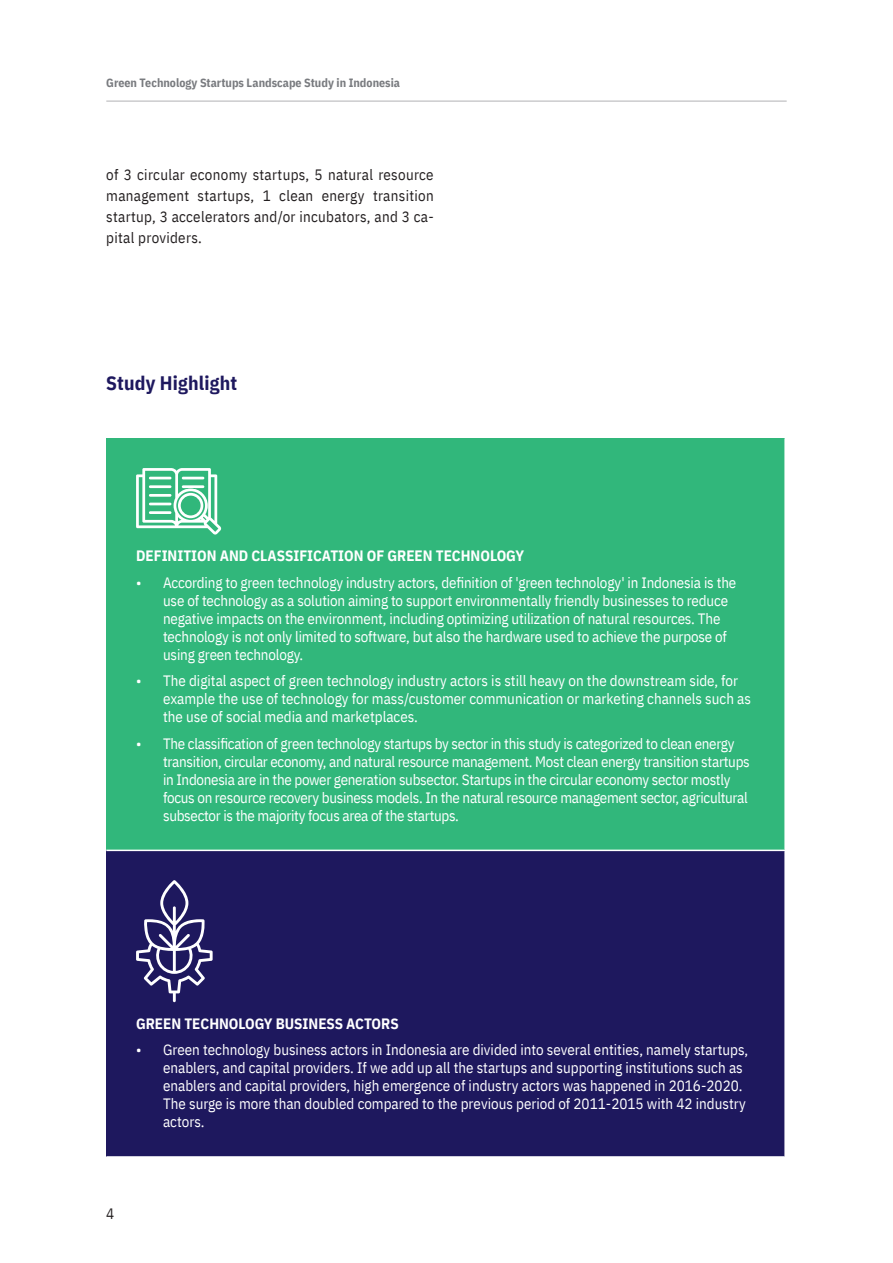
<style>
.page{position:relative;width:893px;height:1263px;background:#fff}
.page>*{position:absolute;margin:0;border:0;box-sizing:border-box;transform-origin:0 0}
.subhead{font:700 19.5px "IBM Plex Sans Cond";letter-spacing:.01em;color:#1e185e}
.t1{font:15px/18px "IBM Plex Sans Cond";letter-spacing:-.01em;color:#fff}
.body{font:15px/21px "IBM Plex Sans Cond";letter-spacing:.02em;color:#231f20;text-align:justify}
.t2{font:700 15px "IBM Plex Sans Cond";color:#fff}
.t3{font:700 12px "IBM Plex Sans Cond";color:#797b7f}
</style>
<div class="page">
<div style="left:106px;top:438px;width:679px;height:412px;background:#31b77b"></div>
<div style="left:106px;top:850px;width:679px;height:307px;background:#1e185e"></div>
<hr style="left:784px;top:438px;width:2px;height:412px;background:#fff">
<hr style="left:784px;top:851px;width:2px;height:305px;background:#fff">
<hr style="left:106px;top:850px;width:680px;height:1px;background:#fff">
<hr style="left:106px;top:1156px;width:680px;height:2px;background:#fff">
<svg style="left:136px;top:468px;width:85px;height:66px"></svg>
<svg style="left:136px;top:880px;width:77px;height:122px"></svg>
<hr style="left:106px;top:101px;width:681px;height:1px;background:#b2b2b4">
<p class="t3" style="left:106px;top:73px;width:295px">Green Technology Startups Landscape Study in Indonesia</p>
<p class="body" style="left:106px;top:163px;width:329px">of 3 circular economy startups, 5 natural resource management startups, 1 clean energy transition startup, 3 accelerators and/or incubators, and 3 ca&shy;pital providers.</p>
<p class="subhead" style="left:106px;top:368px;width:132px">Study Highlight</p>
<p class="t2" style="left:136px;top:544px;width:389px">DEFINITION AND CLASSIFICATION OF GREEN TECHNOLOGY</p>
<p class="t1" style="left:163px;top:572px;width:575px;text-indent:-27px">• According to green technology industry actors, definition of 'green technology' in Indonesia is the use of technology as a solution aiming to support environmentally friendly businesses to reduce negative impacts on the environment, including optimizing utilization of natural resources. The technology is not only limited to software, but also the hardware used to achieve the purpose of using green technology.</p>
<p class="t1" style="left:163px;top:670px;width:589px;text-indent:-27px">• The digital aspect of green technology industry actors is still heavy on the downstream side, for example the use of technology for mass/customer communication or marketing channels such as the use of social media and marketplaces.</p>
<p class="t1" style="left:163px;top:733px;width:588px;text-indent:-27px">• The classification of green technology startups by sector in this study is categorized to clean energy transition, circular economy, and natural resource management. Most clean energy transition startups in Indonesia are in the power generation subsector. Startups in the circular economy sector mostly focus on resource recovery business models. In the natural resource management sector, agricultural subsector is the majority focus area of the startups.</p>
<p class="t2" style="left:136px;top:1011px;width:264px">GREEN TECHNOLOGY BUSINESS ACTORS</p>
<p class="t1" style="left:163px;top:1039px;width:587px;text-indent:-27px">• Green technology business actors in Indonesia are divided into several entities, namely startups, enablers, and capital providers. If we add up all the startups and supporting institutions such as enablers and capital providers, high emergence of industry actors was happened in 2016-2020.<br>The surge is more than doubled compared to the previous period of 2011-2015 with 42 industry actors.</p>
<p class="body" style="left:106px;top:1202px;width:10px">4</p>
</div>
